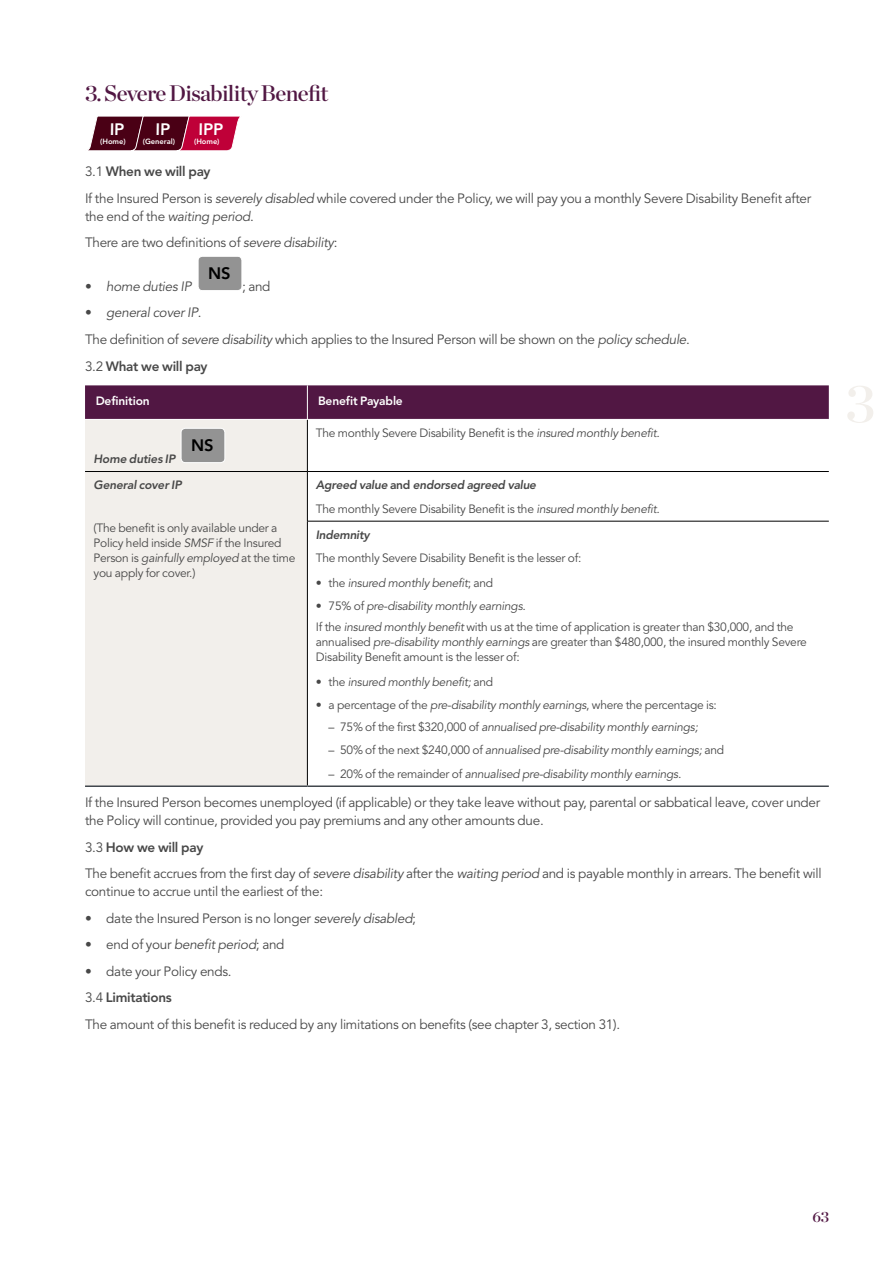
<style>
.page{position:relative;width:893px;height:1263px;background:#fff}
.page>*{position:absolute;margin:0;border:0;box-sizing:border-box;transform-origin:0 0}
.t1{font:22.5px "Chronicle Display Semi";letter-spacing:-.03em;color:#511743}
.t2{font:800 16.5px "Avenir";color:#fff}
.t3{font:800 16.5px "Avenir";color:#000}
.t4{font:15px "Chronicle Display Semi";color:#511743}
.t5{font:13.5px/26.5px "Avenir";letter-spacing:-.02em;color:#484848}
.t6{font:italic 13.5px "Avenir";letter-spacing:-.02em;color:#484848}
.t7{font:12px/15px "Avenir";letter-spacing:-.02em;color:#484848}
.t8{font:italic 12px "Avenir";letter-spacing:-.02em;color:#484848}
.t9{font:italic 800 12px "Avenir";letter-spacing:-.015em;color:#484848}
.t10{font:800 12px "Avenir";letter-spacing:-.015em;color:#fff}
.t11{font:800 7.5px "Avenir";color:#fff}
.s1{font-weight:800}
.s2{font-style:italic}
.s3{font-style:normal}
.s4{font-weight:800;font-style:italic}
</style>
<div class="page">
<svg style="left:88px;top:116px;width:152px;height:35px;background:#841f3c"></svg>
<div style="left:198px;top:256px;width:44px;height:35px;background:#939393;border-radius:4px"></div>
<div style="left:198px;top:256px;width:44px;height:35px;border:1px solid #fff;border-radius:4px"></div>
<div style="left:85px;top:385px;width:744px;height:34px;background:#511743"></div>
<div style="left:85px;top:420px;width:222px;height:365px;background:#f2efeb"></div>
<svg style="left:308px;top:520px;width:521px;height:1px"></svg>
<hr style="left:307px;top:385px;width:1px;height:34px;background:#fff">
<hr style="left:307px;top:420px;width:1px;height:51px;background:#000">
<hr style="left:85px;top:471px;width:222px;height:1px;background:#000">
<hr style="left:307px;top:471px;width:522px;height:1px;background:#000">
<hr style="left:307px;top:472px;width:1px;height:49px;background:#000">
<hr style="left:307px;top:521px;width:522px;height:1px;background:#000">
<hr style="left:307px;top:521px;width:1px;height:264px;background:#000">
<hr style="left:85px;top:785px;width:222px;height:2px;background:#42484e">
<hr style="left:307px;top:785px;width:522px;height:2px;background:#42484e">
<div style="left:181px;top:428px;width:44px;height:35px;background:#939393;border-radius:4px"></div>
<div style="left:181px;top:428px;width:44px;height:35px;border:1px solid #fff;border-radius:4px"></div>
<h1 class="t1" style="left:85px;top:75px;width:245px">3. Severe Disability Benefit</h1>
<p class="t2" style="left:110px;top:119px;width:17px">IP</p>
<p class="t11" style="left:100px;top:137px;width:27px">(Home)</p>
<p class="t2" style="left:198px;top:119px;width:27px">IPP</p>
<p class="t11" style="left:194px;top:137px;width:27px">(Home)</p>
<p class="t5" style="left:85px;top:159px;width:728px">3.1 <span class="s1">When we will pay<br></span>If the Insured Person is <span class="s2">severely disabled</span> while covered under the Policy, we will pay you a monthly Severe Disability Benefit after</p>
<p class="t5" style="left:85px;top:203px;width:254px">the end of the <span class="s2">waiting period</span>.<br>There are two definitions of <span class="s2">severe disability</span>:</p>
<p class="t6" style="left:85px;top:279px;width:108px"><span class="s3">•</span> home duties IP</p>
<p class="t2" style="left:156px;top:119px;width:17px">IP</p>
<p class="t11" style="left:143px;top:137px;width:34px">(General)</p>
<p class="t3" style="left:208px;top:264px;width:24px">NS</p>
<p class="t5" style="left:242px;top:273px;width:30px">; and</p>
<p class="t5" style="left:85px;top:300px;width:606px">• <span class="s2">general cover IP</span>.<br>The definition of <span class="s2">severe disability</span> which applies to the Insured Person will be shown on the <span class="s2">policy schedule</span>.<br>3.2 <span class="s1">What we will pay</span></p>
<p class="t10" style="left:96px;top:394px;width:56px">Definition</p>
<p class="t10" style="left:318px;top:394px;width:86px">Benefit Payable</p>
<p class="t9" style="left:94px;top:452px;width:83px">Home duties IP</p>
<p class="t3" style="left:191px;top:436px;width:24px">NS</p>
<p class="t7" style="left:316px;top:426px;width:345px">The monthly Severe Disability Benefit is the <span class="s2">insured monthly benefit.</span></p>
<p class="t9" style="left:94px;top:478px;width:90px">General cover IP</p>
<p class="t7" style="left:94px;top:520px;width:203px">(The benefit is only available under a Policy held inside <span class="s2">SMSF</span> if the Insured Person is <span class="s2">gainfully employed</span> at the time you apply for cover.)</p>
<p class="t7" style="left:316px;top:474px;width:345px;line-height:23.5px"><span class="s4">Agreed value</span> <span class="s1">and</span> <span class="s4">endorsed agreed value<br></span>The monthly Severe Disability Benefit is the <span class="s2">insured monthly benefit.</span></p>
<p class="t9" style="left:316px;top:527px;width:55px">Indemnity</p>
<p class="t7" style="left:316px;top:551px;width:267px">The monthly Severe Disability Benefit is the lesser of:</p>
<p class="t8" style="left:316px;top:576px;width:179px"><span class="s3">• the</span> insured monthly benefit<span class="s3">; and</span></p>
<p class="t7" style="left:316px;top:596px;width:479px;line-height:21.3px">• 75% of <span class="s2">pre-disability monthly earnings.<br></span>If the <span class="s2">insured monthly benefit</span> with us at the time of application is greater than $30,000, and the</p>
<p class="t7" style="left:316px;top:635px;width:492px">annualised <span class="s2">pre-disability monthly earnings</span> are greater than $480,000, the insured monthly Severe<br>Disability Benefit amount is the lesser of:</p>
<p class="t8" style="left:316px;top:675px;width:179px"><span class="s3">• the</span> insured monthly benefit; <span class="s3">and</span></p>
<p class="t7" style="left:316px;top:698px;width:402px">• a percentage of the <span class="s2">pre-disability monthly earnings</span>, where the percentage is:</p>
<p class="t8" style="left:329px;top:720px;width:371px"><span class="s3">– 75% of the first $320,000 of</span> annualised pre-disability monthly earnings;</p>
<p class="t8" style="left:329px;top:743px;width:397px"><span class="s3">– 50% of the next $240,000 of</span> annualised pre-disability monthly earnings; <span class="s3">and</span></p>
<p class="t8" style="left:329px;top:767px;width:354px"><span class="s3">– 20% of the remainder of</span> annualised pre-disability monthly earnings.</p>
<p class="t5" style="left:85px;top:794px;width:737px;line-height:18px">If the Insured Person becomes unemployed (if applicable) or they take leave without pay, parental or sabbatical leave, cover under the Policy will continue, provided you pay premiums and any other amounts due.</p>
<p class="t5" style="left:85px;top:834px;width:738px">3.3 <span class="s1">How we will pay<br></span>The benefit accrues from the first day of <span class="s2">severe disability</span> after the <span class="s2">waiting period</span> and is payable monthly in arrears. The benefit will</p>
<p class="t5" style="left:85px;top:878px;width:240px">continue to accrue until the earliest of the:</p>
<p class="t5" style="left:85px;top:905px;width:332px">• date the Insured Person is no longer <span class="s2">severely disabled</span>;</p>
<p class="t5" style="left:85px;top:931px;width:201px">• end of your <span class="s2">benefit period</span>; and</p>
<p class="t5" style="left:85px;top:958px;width:537px">• date your Policy ends.<br>3.4 <span class="s1">Limitations<br></span>The amount of this benefit is reduced by any limitations on benefits (see chapter 3, section 31).</p>
<p class="t4" style="left:812px;top:1205px;width:18px">63</p>
</div>
